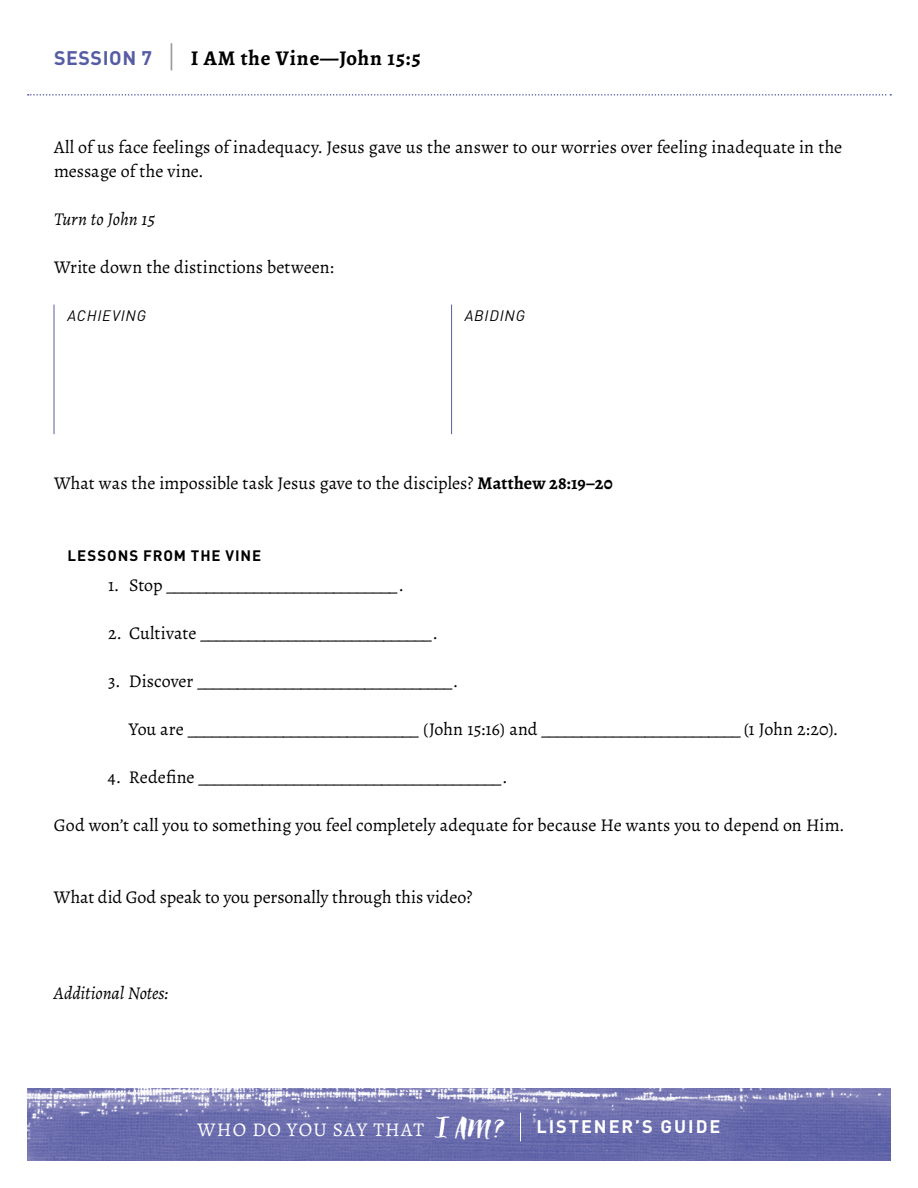
<style>
.page{position:relative;width:918px;height:1188px;background:#fff}
.page>*{position:absolute;margin:0;border:0;box-sizing:border-box;transform-origin:0 0}
.t1{font:700 21px "Alegreya";letter-spacing:.04em;color:#000}
.t2{font:19.5px "Alegreya";letter-spacing:.06em;color:#fff}
.t3{font:18px/24px "Alegreya";color:#000}
.t4{font:italic 18px "Alegreya";letter-spacing:-.005em;color:#000}
.t5{font:700 15px "DINOT";letter-spacing:.06em;color:#000}
.t6{font:italic 15px "DINOT";letter-spacing:.055em;color:#000}
.s1{font-family:"DINOT";font-size:19.5px;color:#575da4}
.s2{font-family:"DINOT";font-weight:400;font-size:31.5px;color:#939598}
.s3{font-weight:700}
.s4{font-family:"Stylish Brush";font-size:31.5px}
.s5{font-family:"DINOT";font-weight:700;font-size:18px}
</style>
<div class="page">
<img style="left:27px;top:1089px;width:864px;height:72px">
<svg style="left:435px;top:1116px;width:15px;height:22px"></svg>
<svg style="left:520px;top:1113px;width:1px;height:28px"></svg>
<svg style="left:28px;top:94px;width:863px;height:2px"></svg>
<hr style="left:54px;top:305px;width:1px;height:129px;background:#575da4">
<hr style="left:451px;top:305px;width:1px;height:129px;background:#575da4">
<p class="t1" style="left:54px;top:44px;width:368px"><span class="s1">SESSION 7</span> <span class="s2">|</span> I AM the Vine—John 15:5</p>
<p class="t3" style="left:54px;top:135px;width:790px">All of us face feelings of inadequacy. Jesus gave us the answer to our worries over feeling inadequate in the message of the vine.</p>
<p class="t4" style="left:54px;top:208px;width:103px">Turn to John 15</p>
<p class="t3" style="left:54px;top:255px;width:282px">Write down the distinctions between:</p>
<p class="t6" style="left:68px;top:307px;width:80px">ACHIEVING</p>
<p class="t6" style="left:465px;top:307px;width:62px">ABIDING</p>
<p class="t3" style="left:54px;top:471px;width:560px">What was the impossible task Jesus gave to the disciples? <span class="s3">Matthew 28:19–20</span></p>
<p class="t5" style="left:68px;top:546px;width:195px">LESSONS FROM THE VINE</p>
<p class="t3" style="left:108px;top:573px;width:297px">1. Stop _____________________________.</p>
<p class="t3" style="left:108px;top:621px;width:331px">2. Cultivate _____________________________.</p>
<p class="t3" style="left:108px;top:669px;width:351px">3. Discover ________________________________.</p>
<p class="t3" style="left:129px;top:717px;width:710px">You are _____________________________ (John 15:16) and _________________________ (1 John 2:20).</p>
<p class="t3" style="left:108px;top:765px;width:401px">4. Redefine ______________________________________.</p>
<p class="t3" style="left:54px;top:813px;width:792px">God won’t call you to something you feel completely adequate for because He wants you to depend on Him.</p>
<p class="t3" style="left:54px;top:885px;width:420px">What did God speak to you personally through this video?</p>
<p class="t4" style="left:54px;top:982px;width:116px">Additional Notes:</p>
<p class="t2" style="left:198px;top:1117px;width:524px">WHO DO YOU SAY THAT <span class="s4">AM?</span> <span class="s5">LISTENER’S GUIDE</span></p>
</div>
